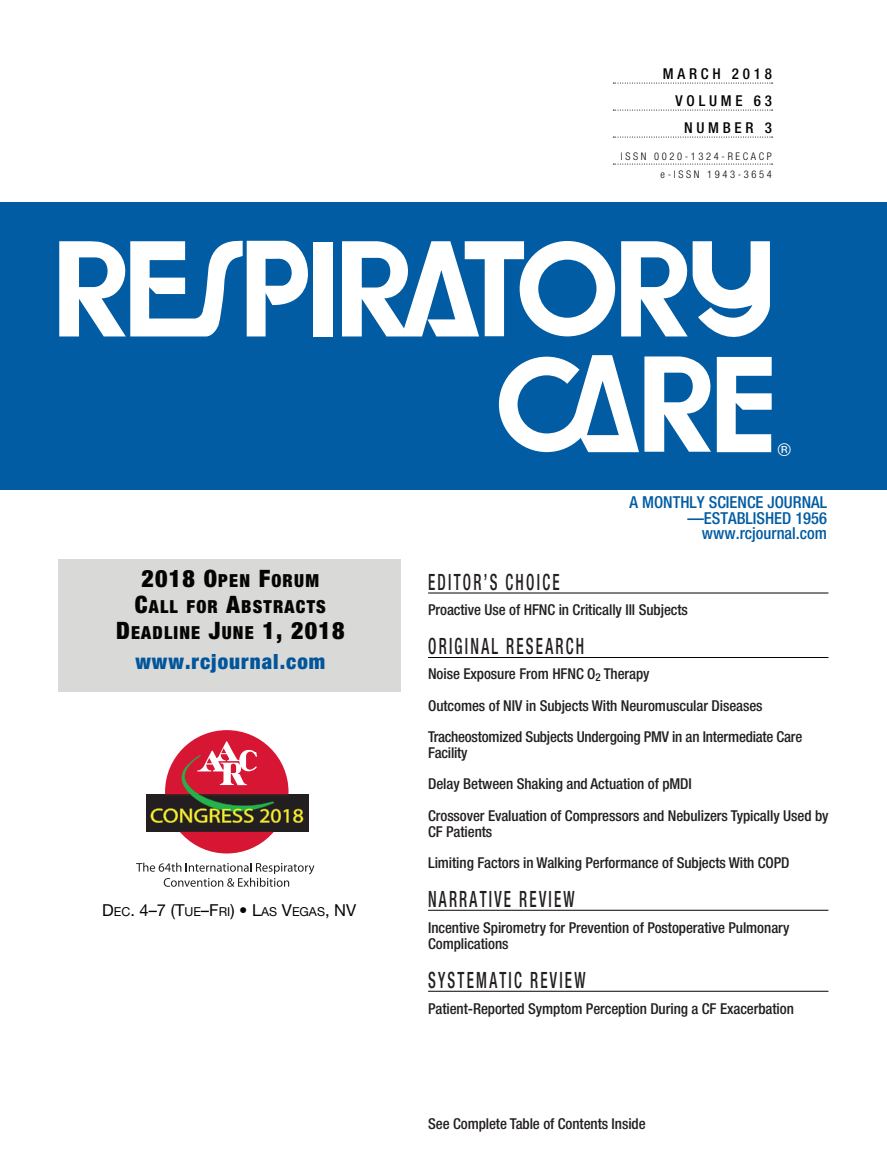
<style>
.page{position:relative;width:887px;height:1170px;background:#fff}
.page>*{position:absolute;margin:0;border:0;box-sizing:border-box;transform-origin:0 0}
.t1{font:500 condensed 22.5px "Helvetica Neue LT Std";letter-spacing:.15em;color:#231f20;scale:.67 1}
.t2{font:900 condensed 21px "Helvetica Neue LT Std";letter-spacing:.05em;color:#01569b}
.t3{font:900 condensed 18px/25.8px "Helvetica Neue LT Std";letter-spacing:.065em;color:#040503;text-align:center}
.t4{font:17.7px "Helvetica";color:#fff}
.t5{font:500 condensed 16.5px/16.5px "Helvetica Neue LT Std";color:#015ca3;text-align:right}
.t6{font:16.5px "Helvetica Neue LT Std";color:#040503}
.t7{font:500 condensed 15px/31.5px "Helvetica Neue LT Std";letter-spacing:-.005em;color:#231f20}
.t8{font:500 condensed 15px/27px "Helvetica Neue LT Std";letter-spacing:.25em;color:#040503;text-align:right}
.t9{font:300 condensed 10.5px/18px "Helvetica Neue LT Std";letter-spacing:.25em;color:#040503;text-align:right}
.s1{font-size:24px}
.s2{font-size:12.3px}
</style>
<div class="page">
<div style="left:0;top:202px;width:886px;height:288px;background:#015ca3"></div>
<div style="left:313px;top:242px;width:19px;height:94px;background:#fff"></div>
<svg style="left:59px;top:240px;width:249px;height:96px"></svg>
<svg style="left:342px;top:241px;width:429px;height:211px"></svg>
<hr style="left:428px;top:593px;width:400px;height:1px;background:#040503">
<hr style="left:428px;top:657px;width:400px;height:1px;background:#040503">
<hr style="left:428px;top:910px;width:400px;height:1px;background:#040503">
<hr style="left:428px;top:991px;width:400px;height:1px;background:#040503">
<svg style="left:613px;top:83px;width:159px;height:1px"></svg>
<svg style="left:613px;top:110px;width:159px;height:1px"></svg>
<svg style="left:613px;top:137px;width:159px;height:1px"></svg>
<svg style="left:613px;top:164px;width:159px;height:1px"></svg>
<div style="left:58px;top:559px;width:342px;height:132px;background:#d9d9d8"></div>
<svg style="left:136px;top:863px;width:178px;height:24px"></svg>
<div style="left:165px;top:730px;width:123px;height:124px;background:#d71634;border-radius:50%"></div>
<div style="left:146px;top:795px;width:162px;height:37px;background:#231f20"></div>
<svg style="left:151px;top:741px;width:152px;height:91px"></svg>
<p class="t8" style="left:663px;top:60px;width:110px">MARCH 2018<br>VOLUME 63<br>NUMBER 3</p>
<p class="t9" style="left:620px;top:148px;width:153px">ISSN 0020-1324-RECACP e-ISSN 1943-3654</p>
<p class="t3" style="left:116px;top:568px;width:230px"><span class="s1">2018 O</span>PEN <span class="s1">F</span>ORUM<br><span class="s1">C</span>ALL FO R <span class="s1">A</span>BSTRACTS<br><span class="s1">D</span>EADLINE <span class="s1">J</span>UNE <span class="s1">1, 2018</span></p>
<h2 class="t2" style="left:135px;top:648px;width:191px">www.rcjournal.com</h2>
<p class="t6" style="left:102px;top:900px;width:255px">D<span class="s2">EC</span>. 4–7 (T<span class="s2">UE</span>–F<span class="s2">RI</span>) • L<span class="s2">AS</span> V<span class="s2">EGAS</span>, NV</p>
<p class="t4" style="left:777px;top:437px;width:15px">®</p>
<p class="t5" style="left:629px;top:494px;width:199px">A MONTHLY SCIENCE JOURNAL —ESTABLISHED 1956</p>
<p class="t5" style="left:701px;top:525px;width:127px">www.rcjournal.com</p>
<h1 class="t1" style="left:428px;top:568px;width:198px">EDITOR’S CHOICE</h1>
<p class="t7" style="left:428px;top:594px;width:261px">Proactive Use of HFNC in Critically Ill Subjects</p>
<h1 class="t1" style="left:428px;top:633px;width:234px">ORIGINAL RESEARCH</h1>
<p class="t7" style="left:428px;top:658px;width:375px">Noise Exposure From HFNC O<sub>2</sub> Therapy<br>Outcomes of NIV in Subjects With Neuromuscular Diseases<br>Tracheostomized Subjects Undergoing PMV in an Intermediate Care</p>
<p class="t7" style="left:428px;top:737px;width:402px">Facility<br>Delay Between Shaking and Actuation of pMDI<br>Crossover Evaluation of Compressors and Nebulizers Typically Used by</p>
<p class="t7" style="left:428px;top:815px;width:363px">CF Patients<br>Limiting Factors in Walking Performance of Subjects With COPD</p>
<h1 class="t1" style="left:428px;top:886px;width:220px">NARRATIVE REVIEW</h1>
<p class="t7" style="left:428px;top:919px;width:363px;line-height:16.5px">Incentive Spirometry for Prevention of Postoperative Pulmonary<br>Complications</p>
<h1 class="t1" style="left:428px;top:967px;width:236px">SYSTEMATIC REVIEW</h1>
<p class="t7" style="left:428px;top:992px;width:367px">Patient-Reported Symptom Perception During a CF Exacerbation</p>
<p class="t7" style="left:428px;top:1108px;width:219px">See Complete Table of Contents Inside</p>
</div>
